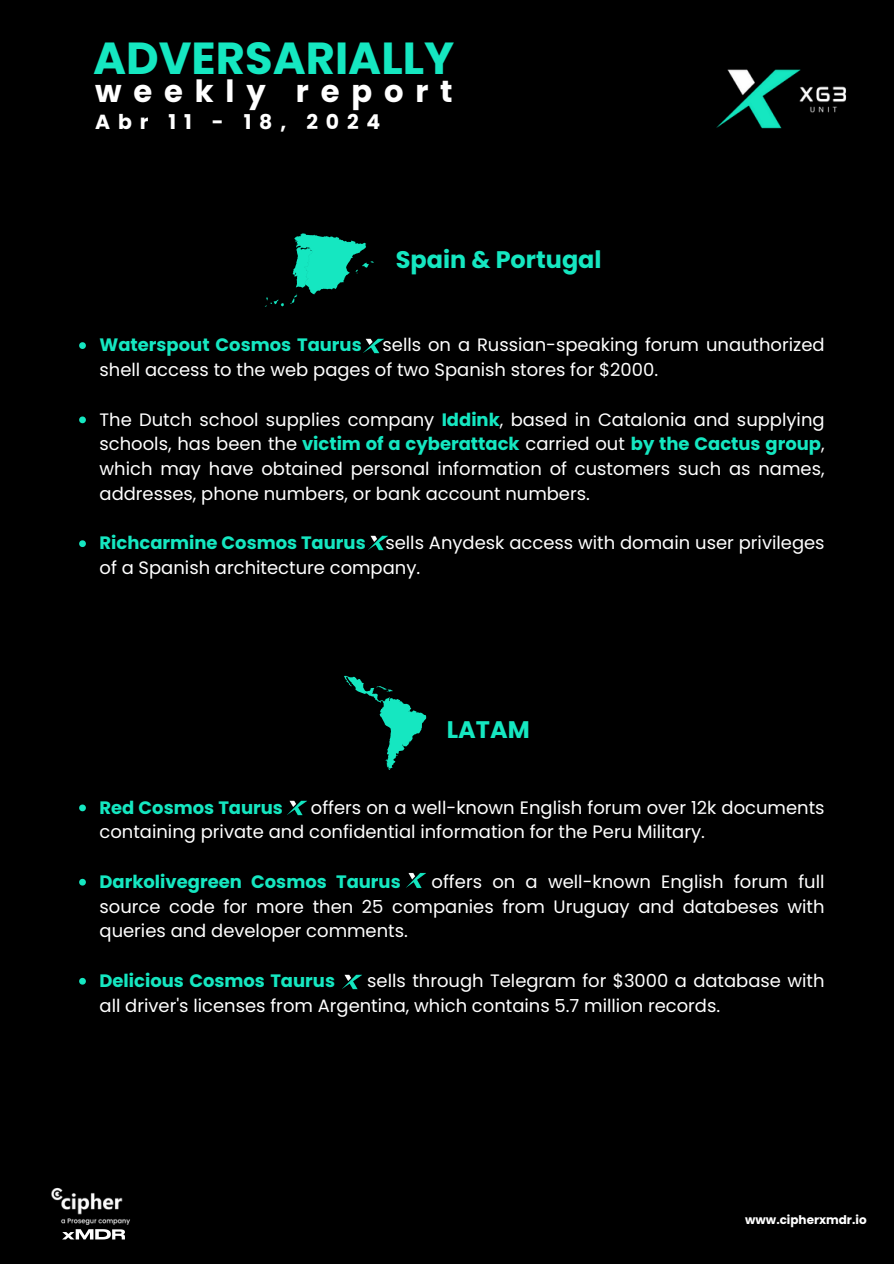
<style>
.page{position:relative;width:894px;height:1264px;background:#fff}
.page>*{position:absolute;margin:0;border:0;box-sizing:border-box;transform-origin:0 0}
.t1{font:700 44.85px "Poppins";color:#15e7c1}
.t2{font:700 30.6px "Poppins";letter-spacing:.385em;color:#fff}
.t3{font:700 24px "Poppins";color:#15e7c1}
.t4{font:700 20.4px "Poppins";letter-spacing:.385em;color:#fff}
.t5{font:18px/24.8px "Poppins";color:#fff}
.t6{font:700 18px "Poppins";color:#15e7c1}
.t7{font:700 12px "Poppins";color:#fff}
.s1{font-weight:700;color:#15e7c1}
</style>
<div class="page">
<div style="left:0;top:0;width:893px;height:1263px;background:#000"></div>
<img style="left:51px;top:1187px;width:79px;height:38px">
<svg style="left:62px;top:1229px;width:63px;height:10px"></svg>
<img style="left:716px;top:69px;width:131px;height:60px">
<svg style="left:265px;top:233px;width:108px;height:74px"></svg>
<svg style="left:79px;top:342px;width:7px;height:7px"></svg>
<svg style="left:79px;top:416px;width:7px;height:7px"></svg>
<svg style="left:79px;top:540px;width:7px;height:7px"></svg>
<img style="left:368px;top:535px;width:20px;height:16px">
<img style="left:363px;top:338px;width:21px;height:16px">
<svg style="left:344px;top:676px;width:82px;height:94px"></svg>
<svg style="left:79px;top:804px;width:7px;height:7px"></svg>
<svg style="left:79px;top:878px;width:7px;height:7px"></svg>
<svg style="left:79px;top:977px;width:7px;height:7px"></svg>
<img style="left:406px;top:872px;width:20px;height:16px">
<img style="left:287px;top:800px;width:20px;height:16px">
<img style="left:342px;top:974px;width:20px;height:16px">
<h3 class="t1" style="left:93px;top:27px;width:362px">ADVERSARIALLY</h3>
<p class="t2" style="left:95px;top:70px;width:359px">weekly report</p>
<p class="t4" style="left:95px;top:107px;width:287px">Abr 11 - 18, 2024</p>
<p class="t3" style="left:396px;top:243px;width:207px">Spain &amp; Portugal</p>
<p class="t5" style="left:99px;top:332px;width:726px"><span class="s1">Waterspout Cosmos Taurus</span> sells on a Russian-speaking forum unauthorized shell access to the web pages of two Spanish stores for $2000.</p>
<p class="t5" style="left:99px;top:407px;width:726px;text-align:justify">The Dutch school supplies company <span class="s1">Iddink</span>, based in Catalonia and supplying schools, has been the <span class="s1">victim of a cyberattack</span> carried out <span class="s1">by the Cactus group</span>, which may have obtained personal information of customers such as names, addresses, phone numbers, or bank account numbers.</p>
<p class="t5" style="left:99px;top:530px;width:726px"><span class="s1">Richcarmine Cosmos Taurus</span> sells Anydesk access with domain user privileges of a Spanish architecture company.</p>
<p class="t3" style="left:446px;top:713px;width:84px">LATAM</p>
<h2 class="t5" style="left:99px;top:794px;width:726px;text-indent:211px">offers on a well-known English forum over 12k documents containing private and confidential information for the Peru Military.</h2>
<p class="t6" style="left:99px;top:868px;width:302px">Darkolivegreen Cosmos Taurus</p>
<h2 class="t6" style="left:99px;top:794px;width:185px">Red Cosmos Taurus</h2>
<p class="t5" style="left:99px;top:869px;width:726px;text-align:justify;text-indent:332px">offers on a well-known English forum full source code for more then 25 companies from Uruguay and databeses with queries and developer comments.</p>
<p class="t6" style="left:99px;top:967px;width:237px">Delicious Cosmos Taurus</p>
<p class="t5" style="left:99px;top:968px;width:726px;text-indent:267px">sells through Telegram for $3000 a database with all driver's licenses from Argentina, which contains 5.7 million records.</p>
<p class="t7" style="left:745px;top:1210px;width:123px">www.cipherxmdr.io</p>
</div>
